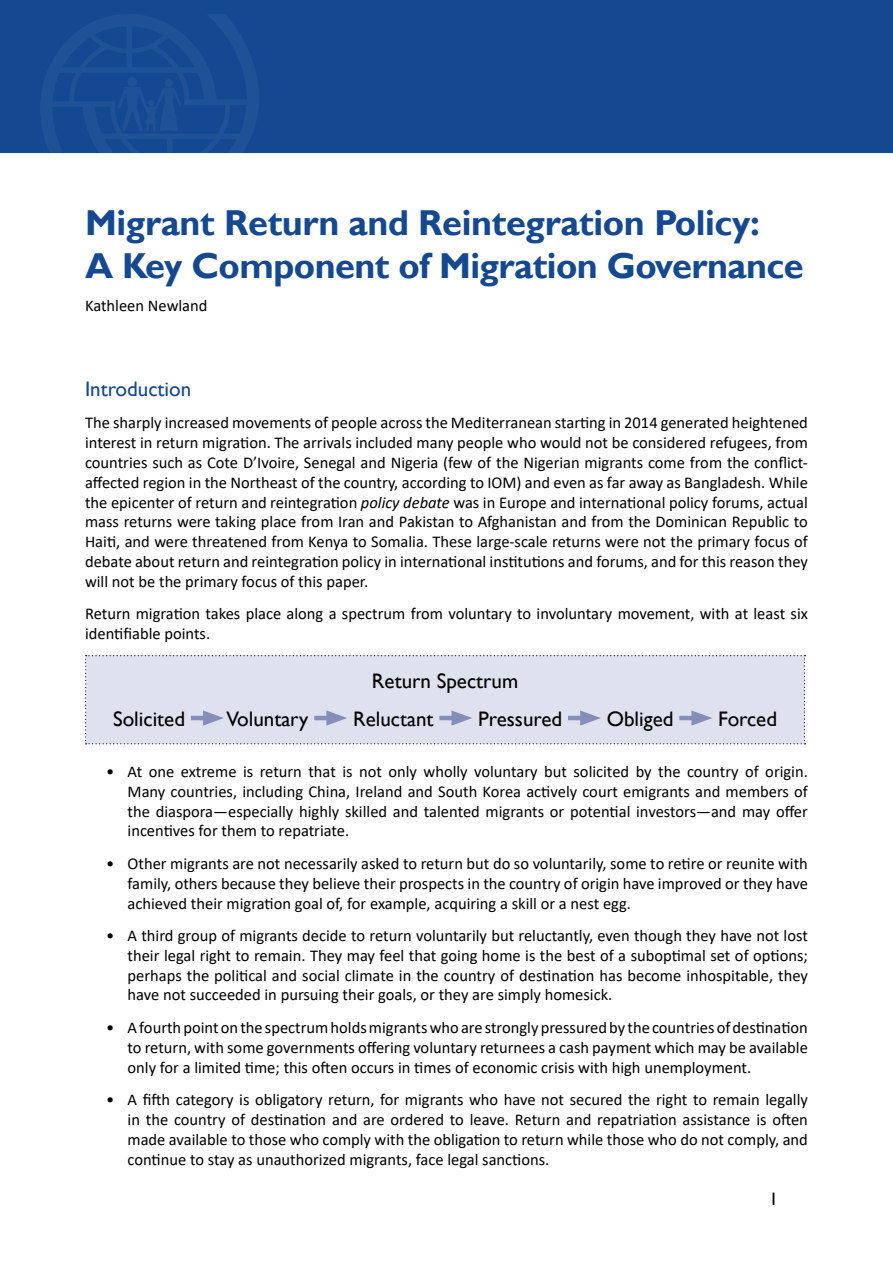
<style>
.page{position:relative;width:893px;height:1263px;background:#fff}
.page>*{position:absolute;margin:0;border:0;box-sizing:border-box;transform-origin:0 0}
.Main_Heading{font:700 36px/43.2px "Gill Sans";letter-spacing:-.01em;color:#144991}
.t1{font:21px "Gill Sans";color:#000}
.Heading_2_no_indent{font:21px "Gill Sans";color:#144991}
.Main_Heading-2{font:18px "Gill Sans";color:#000}
.Body{font:16.5px/19.8px "Calibri";color:#000;text-align:justify}
.Policymaker_name{font:16.5px "Calibri";color:#000}
.s1{font-style:italic}
</style>
<div class="page">
<div style="left:0;top:0;width:893px;height:152px;background:#144991"></div>
<svg style="left:40px;top:14px;width:219px;height:139px"></svg>
<div style="left:85px;top:655px;width:720px;height:89px;background:#e0e1ee"></div>
<p class="Main_Heading" style="left:85px;top:202px;width:720px">Migrant Return and Reintegration Policy:<br>A Key Component of Migration Governance</p>
<p class="Policymaker_name" style="left:85px;top:294px;width:124px">Kathleen Newland</p>
<p class="Heading_2_no_indent" style="left:85px;top:376px;width:108px">Introduction</p>
<p class="Body" style="left:85px;top:412px;width:724px">The sharply increased movements of people across the Mediterranean starting in 2014 generated heightened interest in return migration. The arrivals included many people who would not be considered refugees, from countries such as Cote D’Ivoire, Senegal and Nigeria (few of the Nigerian migrants come from the conflict&shy;affected region in the Northeast of the country, according to IOM) and even as far away as Bangladesh. While the epicenter of return and reintegration <span class="s1">policy debate</span> was in Europe and international policy forums, actual mass returns were taking place from Iran and Pakistan to Afghanistan and from the Dominican Republic to Haiti, and were threatened from Kenya to Somalia. These large-scale returns were not the primary focus of debate about return and reintegration policy in international institutions and forums, and for this reason they will not be the primary focus of this paper.</p>
<p class="Body" style="left:85px;top:603px;width:724px">Return migration takes place along a spectrum from voluntary to involuntary movement, with at least six identifiable points.</p>
<p class="t1" style="left:372px;top:669px;width:148px">Return Spectrum</p>
<p class="t1" style="left:113px;top:706px;width:73px">Solicited</p>
<p class="t1" style="left:227px;top:706px;width:83px">Voluntary</p>
<p class="t1" style="left:353px;top:706px;width:82px">Reluctant</p>
<p class="t1" style="left:478px;top:706px;width:85px">Pressured</p>
<p class="t1" style="left:607px;top:706px;width:68px">Obliged</p>
<p class="t1" style="left:718px;top:706px;width:60px">Forced</p>
<p class="Body" style="left:128px;top:761px;width:682px;text-indent:-21px">• At one extreme is return that is not only wholly voluntary but solicited by the country of origin.<br>Many countries, including China, Ireland and South Korea actively court emigrants and members of the diaspora—especially highly skilled and talented migrants or potential investors—and may offer incentives for them to repatriate.</p>
<p class="Body" style="left:128px;top:853px;width:682px;text-indent:-21px">• Other migrants are not necessarily asked to return but do so voluntarily, some to retire or reunite with family, others because they believe their prospects in the country of origin have improved or they have achieved their migration goal of, for example, acquiring a skill or a nest egg.</p>
<p class="Body" style="left:128px;top:925px;width:682px;text-indent:-21px">• A third group of migrants decide to return voluntarily but reluctantly, even though they have not lost their legal right to remain. They may feel that going home is the best of a suboptimal set of options; perhaps the political and social climate in the country of destination has become inhospitable, they have not succeeded in pursuing their goals, or they are simply homesick.</p>
<p class="Body" style="left:128px;top:1017px;width:682px;text-indent:-21px">• A fourth point on the spectrum holds migrants who are strongly pressured by the countries of destination to return, with some governments offering voluntary returnees a cash payment which may be available only for a limited time; this often occurs in times of economic crisis with high unemployment.</p>
<p class="Body" style="left:128px;top:1089px;width:682px;text-indent:-21px">• A fifth category is obligatory return, for migrants who have not secured the right to remain legally in the country of destination and are ordered to leave. Return and repatriation assistance is often made available to those who comply with the obligation to return while those who do not comply, and continue to stay as unauthorized migrants, face legal sanctions.</p>
<p class="Main_Heading-2" style="left:769px;top:1189px;width:10px">1</p>
</div>
